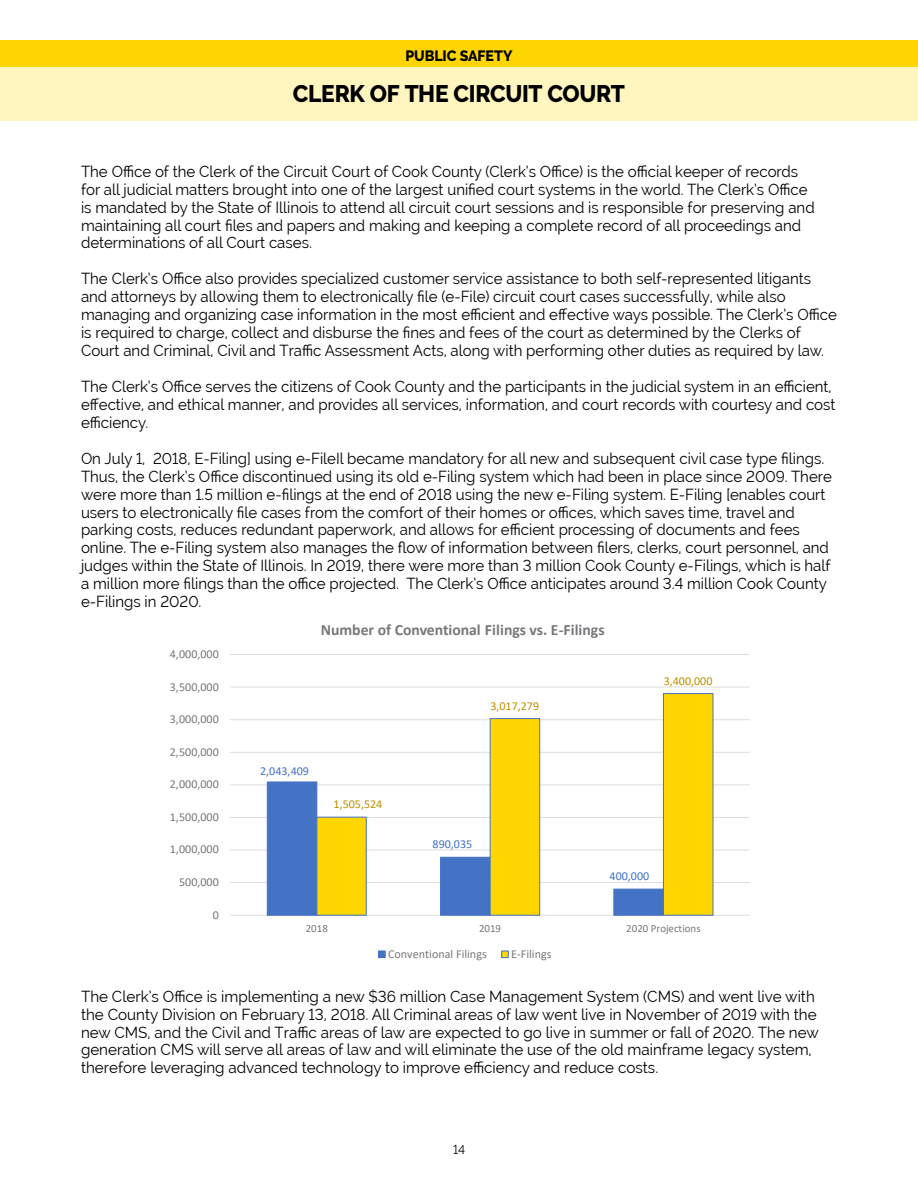
<style>
.page{position:relative;width:918px;height:1188px;background:#fff}
.page>*{position:absolute;margin:0;border:0;box-sizing:border-box;transform-origin:0 0}
.t1{font:48.45px "Calibri";color:#000}
.t2{font:800 23.85px "Raleway";letter-spacing:-.01em;color:#000;scale:.95 1}
.t3{font:15.75px/18px "Raleway";color:#000;scale:.96 1}
.t4{font:15.75px/18px "Raleway";color:#000}
.t5{font:700 15.75px "Calibri";color:#77787b}
.t6{font:800 15px "Raleway";letter-spacing:-.005em;color:#000;scale:.95 1}
.t7{font:12.75px "Raleway";color:#000}
.t8{font:12px "Calibri";color:#77787b}
.t9{font:12px "Calibri";color:#bf9000}
.t10{font:12px "Calibri";color:#4472c4}
.t11{font:10.95px "Calibri";color:#77787b}
</style>
<div class="page">
<div style="left:0;top:40px;width:918px;height:82px;background:#fff5bf"></div>
<div style="left:0;top:40px;width:918px;height:28px;background:#fed500"></div>
<hr style="left:230px;top:915px;width:520px;height:1px;background:#dcddde">
<hr style="left:230px;top:882px;width:520px;height:1px;background:#dcddde">
<hr style="left:230px;top:850px;width:520px;height:1px;background:#dcddde">
<hr style="left:230px;top:817px;width:520px;height:1px;background:#dcddde">
<hr style="left:230px;top:784px;width:520px;height:1px;background:#dcddde">
<hr style="left:230px;top:752px;width:520px;height:1px;background:#dcddde">
<hr style="left:230px;top:719px;width:520px;height:1px;background:#dcddde">
<hr style="left:230px;top:687px;width:520px;height:1px;background:#dcddde">
<hr style="left:230px;top:654px;width:520px;height:1px;background:#dcddde">
<div style="left:266px;top:781px;width:50px;height:135px;background:#4472c4"></div>
<svg style="left:316px;top:693px;width:398px;height:223px"></svg>
<div style="left:379px;top:951px;width:6px;height:7px;background:#4472c4"></div>
<div style="left:378px;top:951px;width:8px;height:7px;border:1px solid #4472c4"></div>
<div style="left:502px;top:951px;width:6px;height:7px;background:#ffd600"></div>
<div style="left:501px;top:951px;width:8px;height:7px;border:1px solid #4472c4"></div>
<p class="t6" style="left:405px;top:47px;width:114px">PUBLIC SAFETY</p>
<h2 class="t2" style="left:293px;top:80px;width:351px">CLERK OF THE CIRCUIT COURT</h2>
<p class="t3" style="left:81px;top:162px;width:766px">The Office of the Clerk of the Circuit Court of Cook County (Clerk’s Office) is the official keeper of records for all judicial matters brought into one of the largest unified court systems in the world. The Clerk’s Office is mandated by the State of Illinois to attend all circuit court sessions and is responsible for preserving and maintaining all court files and papers and making and keeping a complete record of all proceedings and determinations of all Court cases.</p>
<p class="t3" style="left:81px;top:270px;width:789px">The Clerk’s Office also provides specialized customer service assistance to both self-represented litigants and attorneys by allowing them to electronically file (e-File) circuit court cases successfully, while also managing and organizing case information in the most efficient and effective ways possible. The Clerk’s Office is required to charge, collect and disburse the fines and fees of the court as determined by the Clerks of Court and Criminal, Civil and Traffic Assessment Acts, along with performing other duties as required by law.</p>
<p class="t3" style="left:81px;top:377px;width:788px">The Clerk’s Office serves the citizens of Cook County and the participants in the judicial system in an efficient, effective, and ethical manner, and provides all services, information, and court records with courtesy and cost efficiency.</p>
<p class="t3" style="left:81px;top:449px;width:784px">On July 1, 2018, E-Filing] using e-FileIl became mandatory for all new and subsequent civil case type filings.<br>Thus, the Clerk’s Office discontinued using its old e-Filing system which had been in place since 2009. There were more than 1.5 million e-filings at the end of 2018 using the new e-Filing system. E-Filing [enables court users to electronically file cases from the comfort of their homes or offices, which saves time, travel and parking costs, reduces redundant paperwork, and allows for efficient processing of documents and fees online. The e-Filing system also manages the flow of information between filers, clerks, court personnel, and judges within the State of Illinois. In 2019, there were more than 3 million Cook County e-Filings, which is half a million more filings than the office projected. The Clerk’s Office anticipates around 3.4 million Cook County e-Filings in 2020.</p>
<h1 class="t1" style="left:155px;top:519px;width:489px">Clerk of the Circuit Court</h1>
<p class="t8" style="left:170px;top:646px;width:51px">4,000,000</p>
<p class="t8" style="left:170px;top:678px;width:51px">3,500,000</p>
<p class="t8" style="left:170px;top:711px;width:51px">3,000,000</p>
<p class="t8" style="left:170px;top:743px;width:51px">2,500,000</p>
<p class="t8" style="left:170px;top:776px;width:51px">2,000,000</p>
<p class="t8" style="left:170px;top:809px;width:51px">1,500,000</p>
<p class="t8" style="left:170px;top:841px;width:51px">1,000,000</p>
<p class="t8" style="left:179px;top:874px;width:41px">500,000</p>
<p class="t8" style="left:213px;top:906px;width:8px">0</p>
<p class="t5" style="left:321px;top:619px;width:285px">Number of Conventional Filings vs. E-Filings</p>
<p class="t9" style="left:490px;top:697px;width:50px">3,017,279</p>
<p class="t9" style="left:664px;top:673px;width:50px">3,400,000</p>
<p class="t10" style="left:260px;top:763px;width:50px">2,043,409</p>
<p class="t9" style="left:334px;top:796px;width:50px">1,505,524</p>
<p class="t10" style="left:433px;top:836px;width:41px">890,035</p>
<p class="t10" style="left:610px;top:868px;width:41px">400,000</p>
<p class="t11" style="left:306px;top:921px;width:24px">2018</p>
<p class="t11" style="left:479px;top:921px;width:24px">2019</p>
<p class="t11" style="left:626px;top:921px;width:76px">2020 Projections</p>
<p class="t8" style="left:388px;top:945px;width:100px">Conventional Filings</p>
<p class="t8" style="left:511px;top:945px;width:42px">E-Filings</p>
<p class="t4" style="left:81px;top:987px;width:739px">The Clerk’s Office is implementing a new $36 million Case Management System (CMS) and went live with the County Division on February 13, 2018. All Criminal areas of law went live in November of 2019 with the new CMS, and the Civil and Traffic areas of law are expected to go live in summer or fall of 2020. The new generation CMS will serve all areas of law and will eliminate the use of the old mainframe legacy system, therefore leveraging advanced technology to improve efficiency and reduce costs.</p>
<p class="t7" style="left:453px;top:1142px;width:13px">14</p>
</div>
